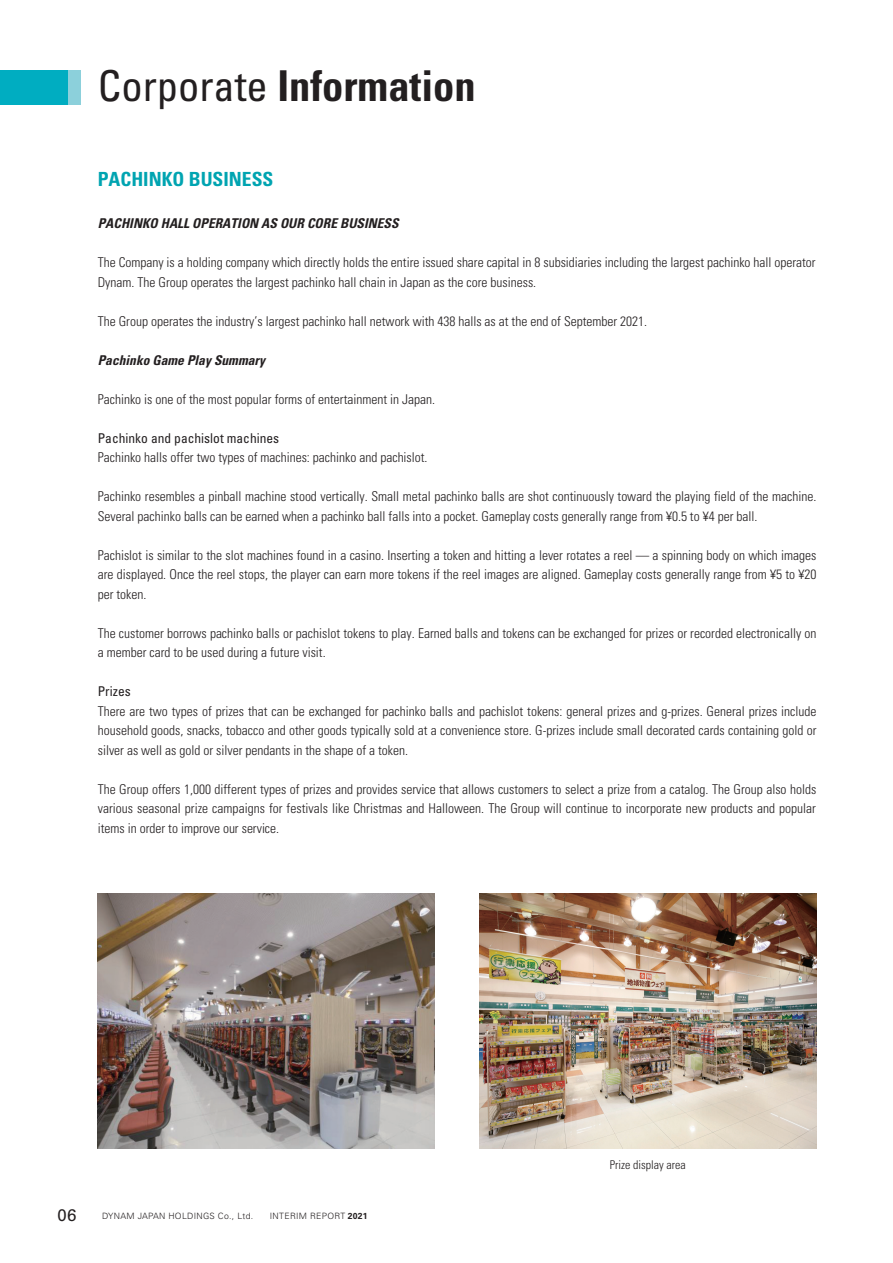
<style>
.page{position:relative;width:893px;height:1263px;background:#fff}
.page>*{position:absolute;margin:0;border:0;box-sizing:border-box;transform-origin:0 0}
.t1{font:700 condensed 42.45px "Univers LT Std";color:#231f20}
._01_H1{font:700 condensed 19.5px "Univers LT Std";color:#00a4b1}
.t2{font:16.8px "Univers LT Std";color:#231f20}
._00_txt{font:300 condensed 13.5px/19.5px "Univers LT Std";color:#231f20}
._02_H2{font:italic 700 condensed 13.5px "Univers LT Std";color:#231f20}
._03_H3{font:condensed 13.5px "Univers LT Std";color:#231f20}
._00_txt-2{font:300 condensed 12px "Univers LT Std";color:#231f20}
.t3{font:300 8.7px "Univers LT Std";letter-spacing:.035em;color:#231f20}
.s1{font-weight:400}
.s2{font-weight:700}
</style>
<div class="page">
<div style="left:0;top:70px;width:81px;height:34px;background:#00adc1"></div>
<div style="left:68px;top:70px;width:13px;height:34px;background:#8cd0db"></div>
<img style="left:479px;top:893px;width:337px;height:255px">
<img style="left:98px;top:893px;width:337px;height:255px">
<h1 class="t1" style="left:98px;top:60px;width:379px"><span class="s1">Corporate</span> Information</h1>
<p class="_01_H1" style="left:98px;top:167px;width:177px">PACHINKO BUSINESS</p>
<p class="_02_H2" style="left:98px;top:215px;width:302px">PACHINKO HALL OPERATION AS OUR CORE BUSINESS</p>
<p class="_00_txt" style="left:98px;top:253px;width:719px">The Company is a holding company which directly holds the entire issued share capital in 8 subsidiaries including the largest pachinko hall operator<br>Dynam. The Group operates the largest pachinko hall chain in Japan as the core business.</p>
<p class="_00_txt" style="left:98px;top:311px;width:551px">The Group operates the industry’s largest pachinko hall network with 438 halls as at the end of September 2021.</p>
<p class="_02_H2" style="left:98px;top:352px;width:169px">Pachinko Game Play Summary</p>
<p class="_00_txt" style="left:98px;top:389px;width:339px">Pachinko is one of the most popular forms of entertainment in Japan.</p>
<p class="_03_H3" style="left:98px;top:429px;width:183px">Pachinko and pachislot machines</p>
<p class="_00_txt" style="left:98px;top:448px;width:331px">Pachinko halls offer two types of machines: pachinko and pachislot.</p>
<p class="_00_txt" style="left:98px;top:487px;width:720px">Pachinko resembles a pinball machine stood vertically. Small metal pachinko balls are shot continuously toward the playing field of the machine.<br>Several pachinko balls can be earned when a pachinko ball falls into a pocket. Gameplay costs generally range from ¥0.5 to ¥4 per ball.</p>
<p class="_00_txt" style="left:98px;top:545px;width:720px;text-align:justify">Pachislot is similar to the slot machines found in a casino. Inserting a token and hitting a lever rotates a reel — a spinning body on which images are displayed. Once the reel stops, the player can earn more tokens if the reel images are aligned. Gameplay costs generally range from ¥5 to ¥20 per token.</p>
<p class="_00_txt" style="left:98px;top:623px;width:720px">The customer borrows pachinko balls or pachislot tokens to play. Earned balls and tokens can be exchanged for prizes or recorded electronically on a member card to be used during a future visit.</p>
<p class="_03_H3" style="left:98px;top:683px;width:34px">Prizes</p>
<p class="_00_txt" style="left:98px;top:701px;width:720px;text-align:justify">There are two types of prizes that can be exchanged for pachinko balls and pachislot tokens: general prizes and g-prizes. General prizes include household goods, snacks, tobacco and other goods typically sold at a convenience store. G-prizes include small decorated cards containing gold or silver as well as gold or silver pendants in the shape of a token.</p>
<p class="_00_txt" style="left:98px;top:779px;width:720px;text-align:justify">The Group offers 1,000 different types of prizes and provides service that allows customers to select a prize from a catalog. The Group also holds various seasonal prize campaigns for festivals like Christmas and Halloween. The Group will continue to incorporate new products and popular items in order to improve our service.</p>
<p class="t2" style="left:58px;top:1205px;width:20px">06</p>
<p class="t3" style="left:102px;top:1211px;width:153px">DYNAM JAPAN HOLDINGS Co., Ltd.</p>
<p class="t3" style="left:270px;top:1211px;width:99px">INTERIM REPORT <span class="s2">2021</span></p>
<p class="_00_txt-2" style="left:610px;top:1157px;width:77px">Prize display area</p>
</div>
